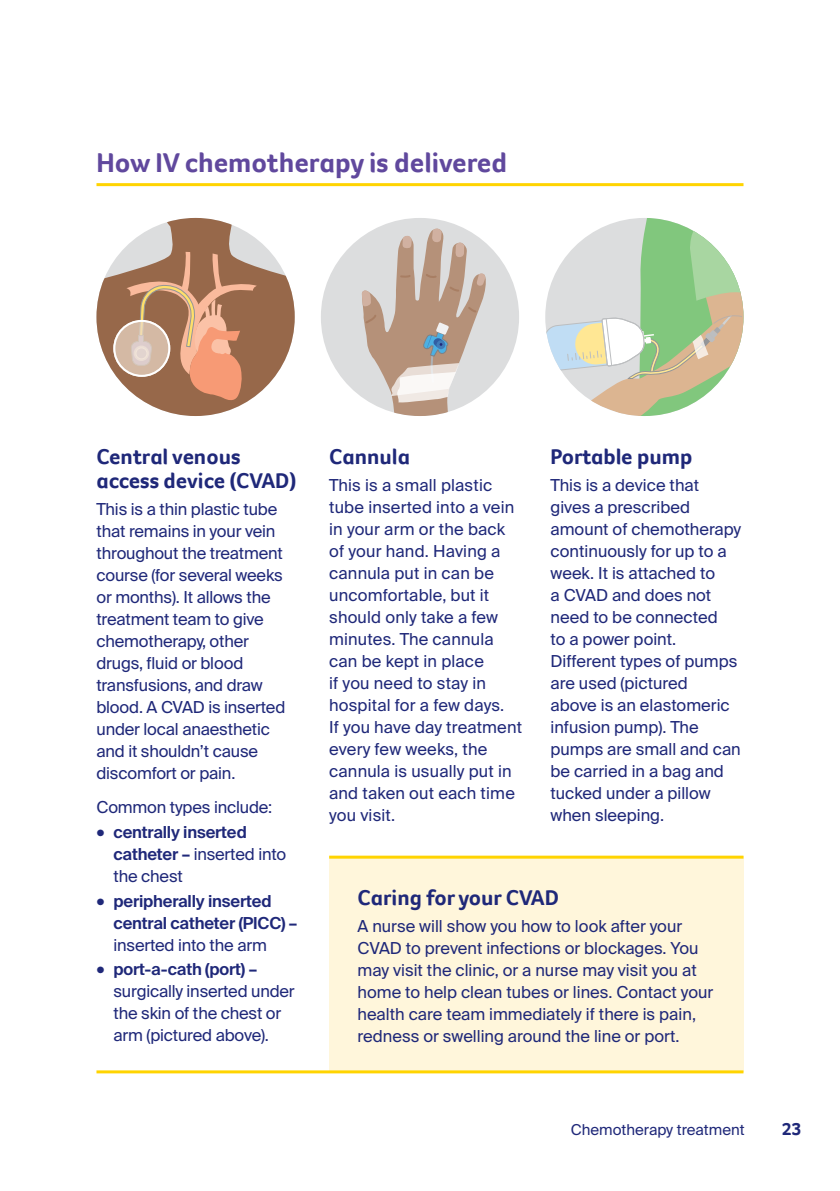
<style>
.page{position:relative;width:840px;height:1191px;background:#fff}
.page>*{position:absolute;margin:0;border:0;box-sizing:border-box;transform-origin:0 0}
.t1{font:700 28px "Foco CC";color:#60489d}
.t2{font:700 22px/24px "Foco CC";color:#1f2879}
.t3{font:700 18px "Foco CC";color:#1f2879}
.t4{font:16.4px/22px "Suisse Intl";color:#1f2879}
.t5{font:600 16.4px/22px "Suisse Intl";letter-spacing:-.01em;color:#1f2879}
.t6{font:15px "Suisse Intl";color:#1f2879}
.s1{font-size:18.4px}
.s2{font-weight:400}
.s3{font-weight:600;font-size:18.4px}
.s4{font-weight:600}
</style>
<div class="page">
<div style="left:329px;top:856px;width:414px;height:215px;background:#fff6db"></div>
<div style="left:321px;top:218px;width:198px;height:198px;background:#dcddde;border-radius:50%"></div>
<svg style="left:361px;top:227px;width:125px;height:189px"></svg>
<svg style="left:96px;top:218px;width:198px;height:198px"></svg>
<svg style="left:114px;top:321px;width:55px;height:55px;fill:#d4b9a4"></svg>
<div style="left:113px;top:320px;width:57px;height:57px;border:2px solid #fff;border-radius:50%"></div>
<svg style="left:545px;top:218px;width:198px;height:198px"></svg>
<hr style="left:96px;top:183px;width:647px;height:3px;background:#ffd400">
<hr style="left:96px;top:1070px;width:647px;height:3px;background:#ffd400">
<hr style="left:329px;top:855px;width:414px;height:3px;background:#ffd400">
<h1 class="t1" style="left:96px;top:144px;width:412px">How IV chemotherapy is delivered</h1>
<h2 class="t2" style="left:96px;top:444px;width:201px">Central venous access device (CVAD)</h2>
<p class="t4" style="left:96px;top:499px;width:190px">This is a thin plastic tube that remains in your vein throughout the treatment course (for several weeks or months). It allows the treatment team to give chemotherapy, other drugs, fluid or blood transfusions, and draw blood. A CVAD is inserted under local anaesthetic and it shouldn’t cause discomfort or pain.</p>
<p class="t4" style="left:96px;top:796px;width:177px">Common types include:</p>
<p class="t5" style="left:113px;top:821px;width:174px;text-indent:-17px"><span class="s1">•</span> centrally inserted catheter – <span class="s2">inserted into the chest</span></p>
<p class="t5" style="left:113px;top:890px;width:185px;text-indent:-17px"><span class="s1">•</span> peripherally inserted central catheter (PICC) –</p>
<p class="t4" style="left:113px;top:934px;width:155px">inserted into the arm</p>
<p class="t4" style="left:113px;top:958px;width:183px;text-indent:-17px"><span class="s3">•</span> <span class="s4">port-a-cath (port) – </span>surgically inserted under the skin of the chest or arm (pictured above).</p>
<h2 class="t2" style="left:329px;top:444px;width:82px">Cannula</h2>
<p class="t4" style="left:329px;top:475px;width:194px">This is a small plastic tube inserted into a vein in your arm or the back of your hand. Having a cannula put in can be uncomfortable, but it should only take a few minutes. The cannula can be kept in place<br>if you need to stay in hospital for a few days.<br>If you have day treatment every few weeks, the cannula is usually put in and taken out each time you visit.</p>
<h2 class="t2" style="left:550px;top:444px;width:143px">Portable pump</h2>
<p class="t4" style="left:550px;top:475px;width:192px">This is a device that gives a prescribed amount of chemotherapy continuously for up to a week. It is attached to<br>a CVAD and does not need to be connected<br>to a power point.<br>Different types of pumps are used (pictured<br>above is an elastomeric infusion pump). The pumps are small and can be carried in a bag and tucked under a pillow when sleeping.</p>
<h2 class="t2" style="left:357px;top:885px;width:203px">Caring for your CVAD</h2>
<p class="t4" style="left:357px;top:915px;width:357px">A nurse will show you how to look after your CVAD to prevent infections or blockages. You may visit the clinic, or a nurse may visit you at home to help clean tubes or lines. Contact your health care team immediately if there is pain, redness or swelling around the line or port.</p>
<p class="t6" style="left:570px;top:1121px;width:175px">Chemotherapy treatment</p>
<p class="t3" style="left:781px;top:1117px;width:21px">23</p>
</div>
